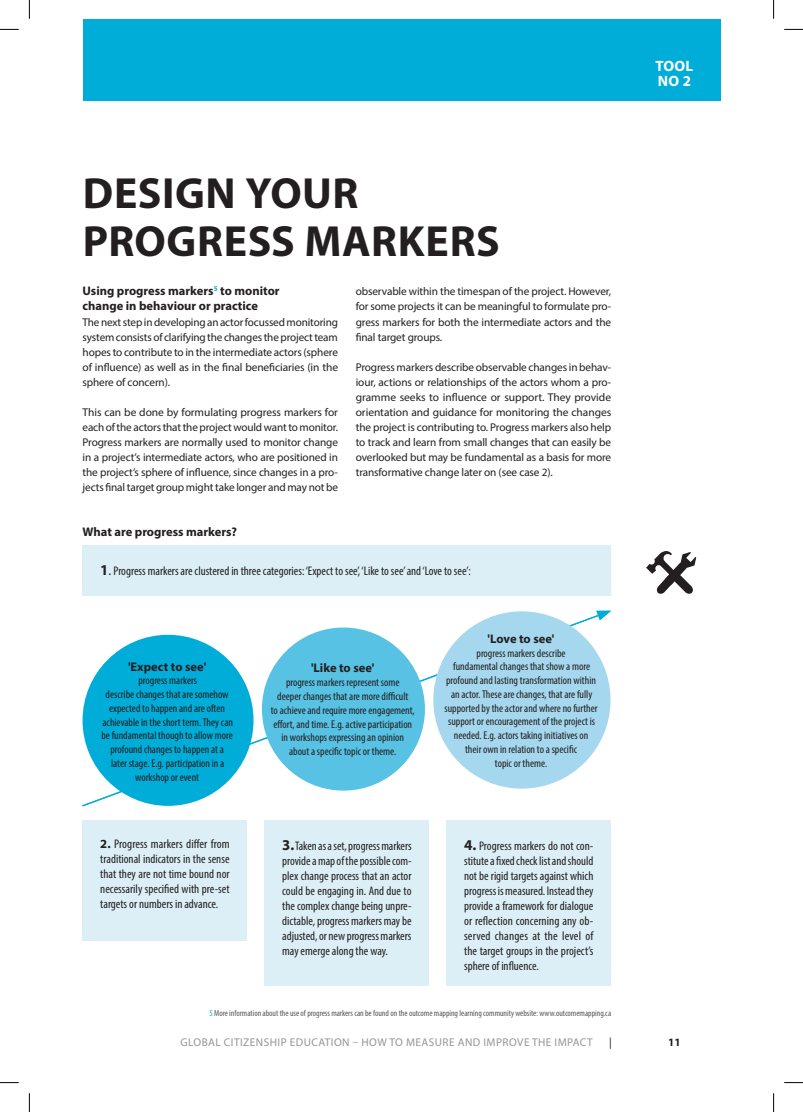
<style>
.page{position:relative;width:803px;height:1112px;background:#fff}
.page>*{position:absolute;margin:0;border:0;box-sizing:border-box;transform-origin:0 0}
.t1{font:700 43.75px/47.5px "Myriad Pro";letter-spacing:.015em;color:#231f20}
.t2{font:700 15px/15px "Myriad Pro";letter-spacing:.02em;color:#fff}
.t3{font:condensed 12.5px/15px "Myriad Pro";color:#231f20;text-align:justify}
.t4{font:700 12.5px/15px "Myriad Pro";color:#231f20}
.t5{font:11.25px/15px "Myriad Pro";letter-spacing:-.01em;color:#231f20;text-align:justify}
.t6{font:condensed 11.25px/13.8px "Myriad Pro";color:#231f20;text-align:center}
.t7{font:11.25px "Myriad Pro";letter-spacing:.04em;color:#939598}
.t8{font:700 11.25px "Myriad Pro";color:#231f20}
.t9{font:condensed 8.75px "Myriad Pro";color:#57585a}
.s1{font-weight:700;font-stretch:normal;font-size:15px}
.s2{font-size:15px}
.s3{font-weight:700;font-stretch:normal}
.s4{color:#00add9}
</style>
<div class="page">
<svg style="left:646px;top:551px;width:50px;height:42px"></svg>
<svg style="left:82px;top:613px;width:519px;height:194px"></svg>
<svg style="left:596px;top:610px;width:15px;height:10px"></svg>
<div style="left:83px;top:19px;width:637px;height:81px;background:#00add9"></div>
<div style="left:83px;top:545px;width:528px;height:50px;background:#dceff7"></div>
<div style="left:83px;top:634px;width:170px;height:171px;background:#00add9;border-radius:50%"></div>
<div style="left:262px;top:627px;width:163px;height:163px;background:#57c2e3;border-radius:50%"></div>
<div style="left:433px;top:611px;width:177px;height:177px;background:#a5d8ee;border-radius:50%"></div>
<div style="left:83px;top:820px;width:164px;height:120px;background:#dceff7"></div>
<div style="left:264px;top:820px;width:165px;height:165px;background:#dceff7"></div>
<div style="left:446px;top:820px;width:165px;height:165px;background:#dceff7"></div>
<svg style="left:0;top:29px;width:19px;height:1px"></svg>
<svg style="left:784px;top:29px;width:19px;height:1px"></svg>
<svg style="left:0;top:1082px;width:19px;height:1px"></svg>
<svg style="left:784px;top:1082px;width:19px;height:1px"></svg>
<svg style="left:29px;top:0;width:1px;height:19px"></svg>
<svg style="left:29px;top:1093px;width:1px;height:18px"></svg>
<svg style="left:773px;top:0;width:1px;height:19px"></svg>
<svg style="left:773px;top:1093px;width:1px;height:18px"></svg>
<h1 class="t1" style="left:83px;top:168px;width:418px">DESIGN YOUR<br>PROGRESS MARKERS</h1>
<p class="t4" style="left:83px;top:283px;width:199px">Using progress markers<sup>5</sup> to monitor change in behaviour or practice</p>
<p class="t5" style="left:83px;top:314px;width:257px">The next step in developing an actor focussed monitoring system consists of clarifying the changes the project team hopes to contribute to in the intermediate actors (sphere of influence) as well as in the final beneficiaries (in the sphere of concern).</p>
<p class="t5" style="left:83px;top:404px;width:257px">This can be done by formulating progress markers for each of the actors that the project would want to monitor.<br>Progress markers are normally used to monitor change in a project’s intermediate actors, who are positioned in the project’s sphere of influence, since changes in a pro&shy;jects final target group might take longer and may not be</p>
<p class="t4" style="left:83px;top:523px;width:156px">What are progress markers?</p>
<p class="t5" style="left:356px;top:284px;width:257px">observable within the timespan of the project. However, for some projects it can be meaningful to formulate pro&shy;gress markers for both the intermediate actors and the final target groups.</p>
<p class="t5" style="left:356px;top:359px;width:257px">Progress markers describe observable changes in behav&shy;iour, actions or relationships of the actors whom a pro&shy;gramme seeks to influence or support. They provide orientation and guidance for monitoring the changes the project is contributing to. Progress markers also help to track and learn from small changes that can easily be overlooked but may be fundamental as a basis for more transformative change later on (see case 2).</p>
<p class="t3" style="left:100px;top:562px;width:372px"><span class="s1">1</span><span class="s2">.</span> Progress markers are clustered in three categories: ‘Expect to see’, ‘Like to see’ and ‘Love to see’:</p>
<p class="t4" style="left:128px;top:658px;width:80px">'Expect to see'</p>
<p class="t6" style="left:101px;top:673px;width:133px">progress markers<br>describe changes that are somehow expected to happen and are often achievable in the short term. They can be fundamental though to allow more profound changes to happen at a later stage. E.g. participation in a workshop or event</p>
<p class="t4" style="left:311px;top:660px;width:65px">'Like to see'</p>
<p class="t6" style="left:271px;top:675px;width:145px">progress markers represent some<br>deeper changes that are more difficult<br>to achieve and require more engagement, effort, and time. E.g. active participation in workshops expressing an opinion about a specific topic or theme.</p>
<p class="t4" style="left:488px;top:630px;width:68px">'Love to see'</p>
<p class="t6" style="left:444px;top:645px;width:155px">progress markers describe<br>fundamental changes that show a more profound and lasting transformation within an actor. These are changes, that are fully supported by the actor and where no further support or encouragement of the project is needed. E.g. actors taking initiatives on their own in relation to a specific<br>topic or theme.</p>
<p class="t3" style="left:100px;top:835px;width:131px"><span class="s3">2.</span> Progress markers differ from traditional indicators in the sense that they are not time bound nor necessarily specified with pre-set targets or numbers in advance.</p>
<p class="t3" style="left:282px;top:837px;width:131px"><span class="s1">3.</span> Taken as a set, progress markers provide a map of the possible com&shy;plex change process that an actor could be engaging in. And due to the complex change being unpre&shy;dictable, progress markers may be adjusted, or new progress markers may emerge along the way.</p>
<p class="t3" style="left:464px;top:837px;width:131px"><span class="s1">4.</span> Progress markers do not con&shy;stitute a fixed check list and should not be rigid targets against which progress is measured. Instead they provide a framework for dialogue or reflection concerning any ob&shy;served changes at the level of the target groups in the project’s sphere of influence.</p>
<p class="t9" style="left:209px;top:1007px;width:403px"><span class="s4">5</span> More information about the use of progress markers can be found on the outcome mapping learning community website: www.outcomemapping.ca</p>
<h2 class="t2" style="left:655px;top:58px;width:39px">TOOL<br>NO 2</h2>
<p class="t7" style="left:180px;top:1035px;width:414px">GLOBAL CITIZENSHIP EDUCATION – HOW TO MEASURE AND IMPROVE THE IMPACT</p>
<p class="t5" style="left:609px;top:1034px;width:4px">|</p>
<p class="t8" style="left:668px;top:1034px;width:14px">11</p>
</div>
